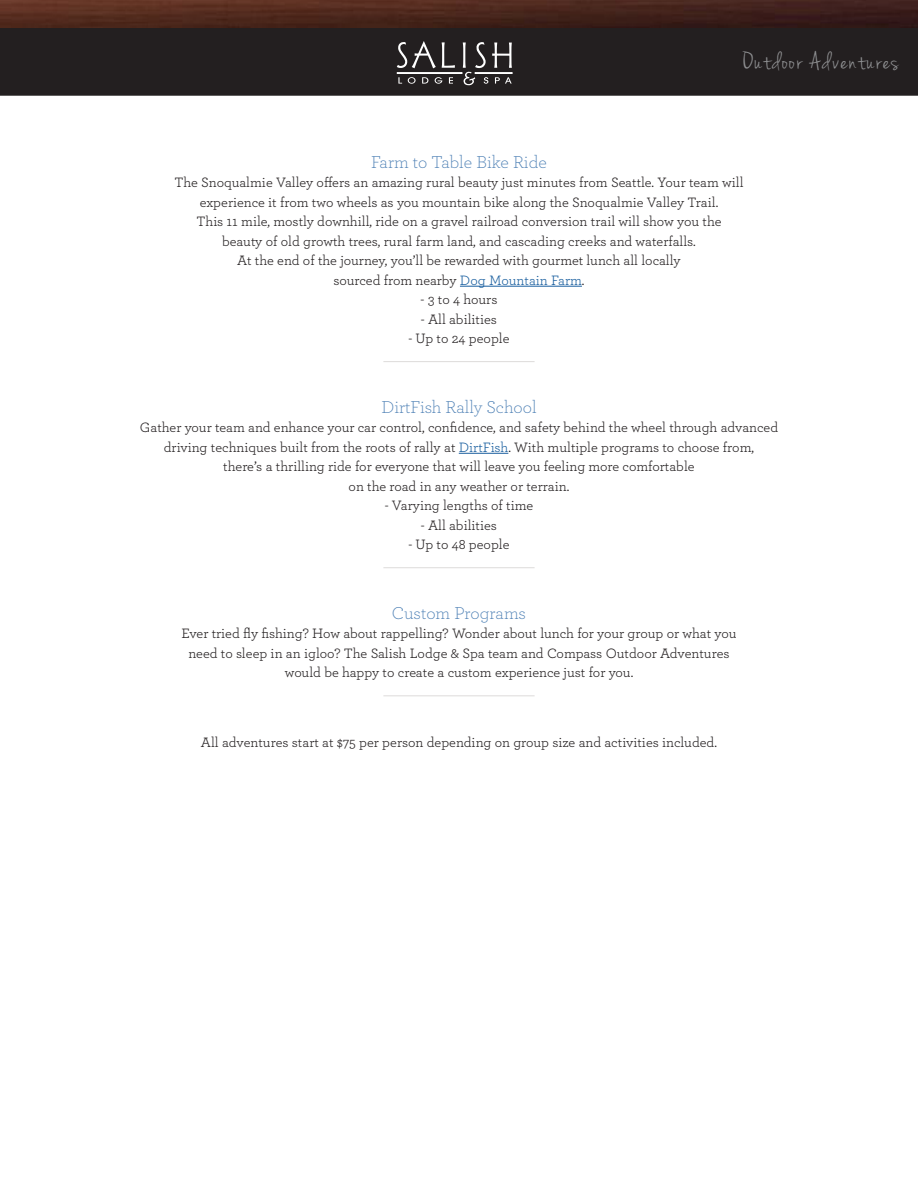
<style>
.page{position:relative;width:918px;height:1188px;background:#fff}
.page>*{position:absolute;margin:0;border:0;box-sizing:border-box;transform-origin:0 0}
.t1{font:27px "Jenna Sue";letter-spacing:.06em;color:#8f9092}
.h2_no_space_centered{font:300 18px "Archer";color:#497db3}
.p_no_space_centered{font:14.25px "Archer";color:#231f20}
.p_space_after_center{font:14.25px "Archer";color:#231f20}
.s1{color:#175d9e}
</style>
<div class="page">
<div style="left:1px;top:2px;width:916px;height:93px;background:#231f20"></div>
<div style="left:0;top:1px;width:918px;height:95px;border:2px solid #231f20"></div>
<img style="left:0;top:0;width:918px;height:27px">
<svg style="left:442px;top:42px;width:13px;height:26px"></svg>
<svg style="left:397px;top:41px;width:39px;height:27px"></svg>
<svg style="left:398px;top:77px;width:4px;height:7px"></svg>
<svg style="left:408px;top:77px;width:8px;height:7px"></svg>
<svg style="left:422px;top:77px;width:6px;height:7px"></svg>
<svg style="left:435px;top:77px;width:7px;height:7px"></svg>
<svg style="left:449px;top:77px;width:4px;height:7px"></svg>
<svg style="left:463px;top:42px;width:49px;height:43px"></svg>
<div style="left:397px;top:72px;width:65px;height:2px;border:1px solid #fff"></div>
<div style="left:475px;top:72px;width:37px;height:2px;border:1px solid #fff"></div>
<hr style="left:460px;top:286px;width:122px;height:1px;background:#175d9e">
<hr style="left:383px;top:361px;width:152px;height:1px;background:#dddbda">
<hr style="left:459px;top:453px;width:49px;height:1px;background:#175d9e">
<hr style="left:383px;top:567px;width:152px;height:1px;background:#dddbda">
<hr style="left:383px;top:695px;width:152px;height:1px;background:#dddbda">
<h1 class="t1" style="left:743px;top:49px;width:157px">Outdoor Adventures</h1>
<p class="h2_no_space_centered" style="left:371px;top:150px;width:177px">Farm to Table Bike Ride</p>
<p class="p_no_space_centered" style="left:174px;top:173px;width:571px">The Snoqualmie Valley offers an amazing rural beauty just minutes from Seattle. Your team will</p>
<p class="p_no_space_centered" style="left:200px;top:192px;width:520px">experience it from two wheels as you mountain bike along the Snoqualmie Valley Trail.</p>
<p class="p_no_space_centered" style="left:196px;top:212px;width:527px">This 11 mile, mostly downhill, ride on a gravel railroad conversion trail will show you the</p>
<p class="p_no_space_centered" style="left:222px;top:231px;width:475px">beauty of old growth trees, rural farm land, and cascading creeks and waterfalls.</p>
<p class="p_no_space_centered" style="left:237px;top:251px;width:445px">At the end of the journey, you’ll be rewarded with gourmet lunch all locally</p>
<p class="p_no_space_centered" style="left:333px;top:270px;width:253px">sourced from nearby <span class="s1">Dog Mountain Farm</span>.</p>
<p class="p_no_space_centered" style="left:421px;top:290px;width:78px">- 3 to 4 hours</p>
<p class="p_no_space_centered" style="left:421px;top:309px;width:78px">- All abilities</p>
<p class="p_space_after_center" style="left:408px;top:329px;width:103px">- Up to 24 people</p>
<p class="h2_no_space_centered" style="left:381px;top:395px;width:157px">DirtFish Rally School</p>
<p class="p_no_space_centered" style="left:140px;top:418px;width:640px">Gather your team and enhance your car control, confidence, and safety behind the wheel through advanced</p>
<p class="p_no_space_centered" style="left:164px;top:437px;width:592px">driving techniques built from the roots of rally at <span class="s1">DirtFish</span>. With multiple programs to choose from,</p>
<p class="p_no_space_centered" style="left:223px;top:457px;width:473px">there’s a thrilling ride for everyone that will leave you feeling more comfortable</p>
<p class="p_no_space_centered" style="left:349px;top:476px;width:222px">on the road in any weather or terrain.</p>
<p class="p_no_space_centered" style="left:385px;top:496px;width:150px">- Varying lengths of time</p>
<p class="p_no_space_centered" style="left:421px;top:515px;width:78px">- All abilities</p>
<p class="p_space_after_center" style="left:408px;top:535px;width:103px">- Up to 48 people</p>
<p class="h2_no_space_centered" style="left:392px;top:601px;width:136px">Custom Programs</p>
<p class="p_no_space_centered" style="left:181px;top:624px;width:557px">Ever tried fly fishing? How about rappelling? Wonder about lunch for your group or what you</p>
<p class="p_no_space_centered" style="left:188px;top:643px;width:543px">need to sleep in an igloo? The Salish Lodge &amp; Spa team and Compass Outdoor Adventures</p>
<p class="p_space_after_center" style="left:285px;top:663px;width:350px">would be happy to create a custom experience just for you.</p>
<p class="p_no_space_centered" style="left:201px;top:732px;width:518px">All adventures start at $75 per person depending on group size and activities included.</p>
</div>
